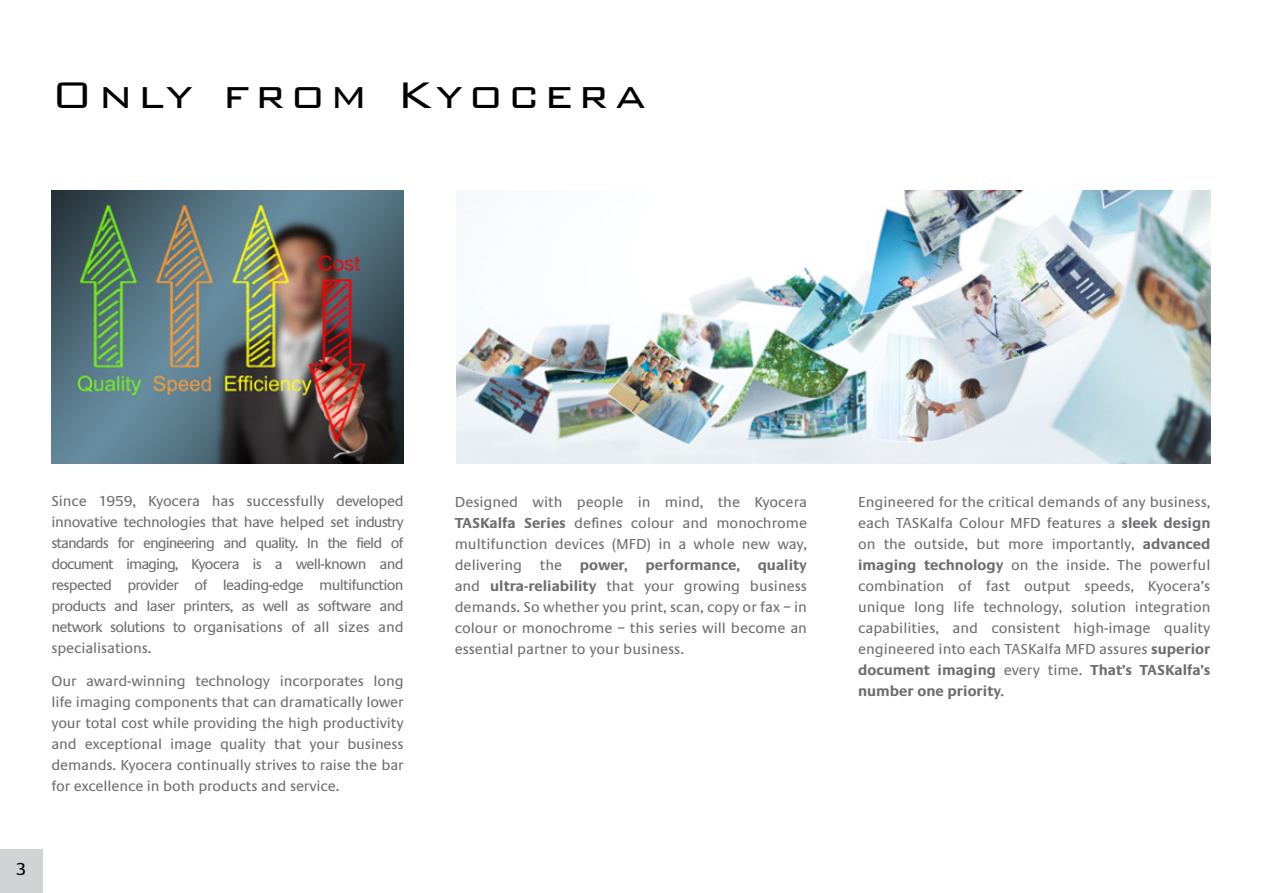
<style>
.page{position:relative;width:1263px;height:893px;background:#fff}
.page>*{position:absolute;margin:0;border:0;box-sizing:border-box;transform-origin:0 0}
.t1{font:300 49.5px "Bank Gothic BT";letter-spacing:.11em;color:#000}
.t2{font:18px "Praxis LT";color:#000}
.t3{font:15px/21px "Praxis LT";letter-spacing:-.005em;color:#6d6e71;text-align:justify}
.s1{font-weight:700}
</style>
<div class="page">
<img style="left:457px;top:190px;width:753px;height:273px">
<img style="left:51px;top:190px;width:352px;height:273px">
<div style="left:0;top:849px;width:43px;height:44px;background:#d1d3d4"></div>
<p class="t1" style="left:51px;top:68px;width:597px">Only from Kyocera</p>
<p class="t3" style="left:51px;top:490px;width:354px">Since 1959, Kyocera has successfully developed innovative technologies that have helped set industry standards for engineering and quality. I n the field of document imaging, Kyocera is a well-known and respected provider of leading-edge multifunction products and laser printers, as well as software and network solutions to organisations of all sizes and specialisations.</p>
<p class="t3" style="left:51px;top:671px;width:354px">Our award-winning technology incorporates long life imaging components that can dramatically lower your total cost while providing the high productivity and exceptional image quality that your business demands. Kyocera continually strives to raise the bar for excellence in both products and service.</p>
<p class="t2" style="left:16px;top:859px;width:12px">3</p>
<p class="t3" style="left:455px;top:491px;width:354px">Designed with people in mind, the Kyocera <span class="s1">TASKalfa Series</span> defines colour and monochrome multifunction devices (M FD) in a whole new way, delivering the <span class="s1">power, performance, quality </span>and <span class="s1">ultra-reliability</span> that your growing business demands. So whether you print, scan, copy or fax – in colour or monochrome – this series will become an essential partner to your business.</p>
<p class="t3" style="left:858px;top:491px;width:354px">Engineered for the critical demands of any business, each TAS Kalfa Colour M FD features a <span class="s1">sleek design </span>on the outside, but more importantly, <span class="s1">advanced imaging technology</span> on the inside. The powerful combination of fast output speeds, Kyocera’s unique long life technology, solution integration capabilities, and consistent high-image quality engineered into each TAS Kalfa M FD assures <span class="s1">superior document imaging</span> every time. <span class="s1">That’s TASKalfa’s number one priority.</span></p>
</div>
